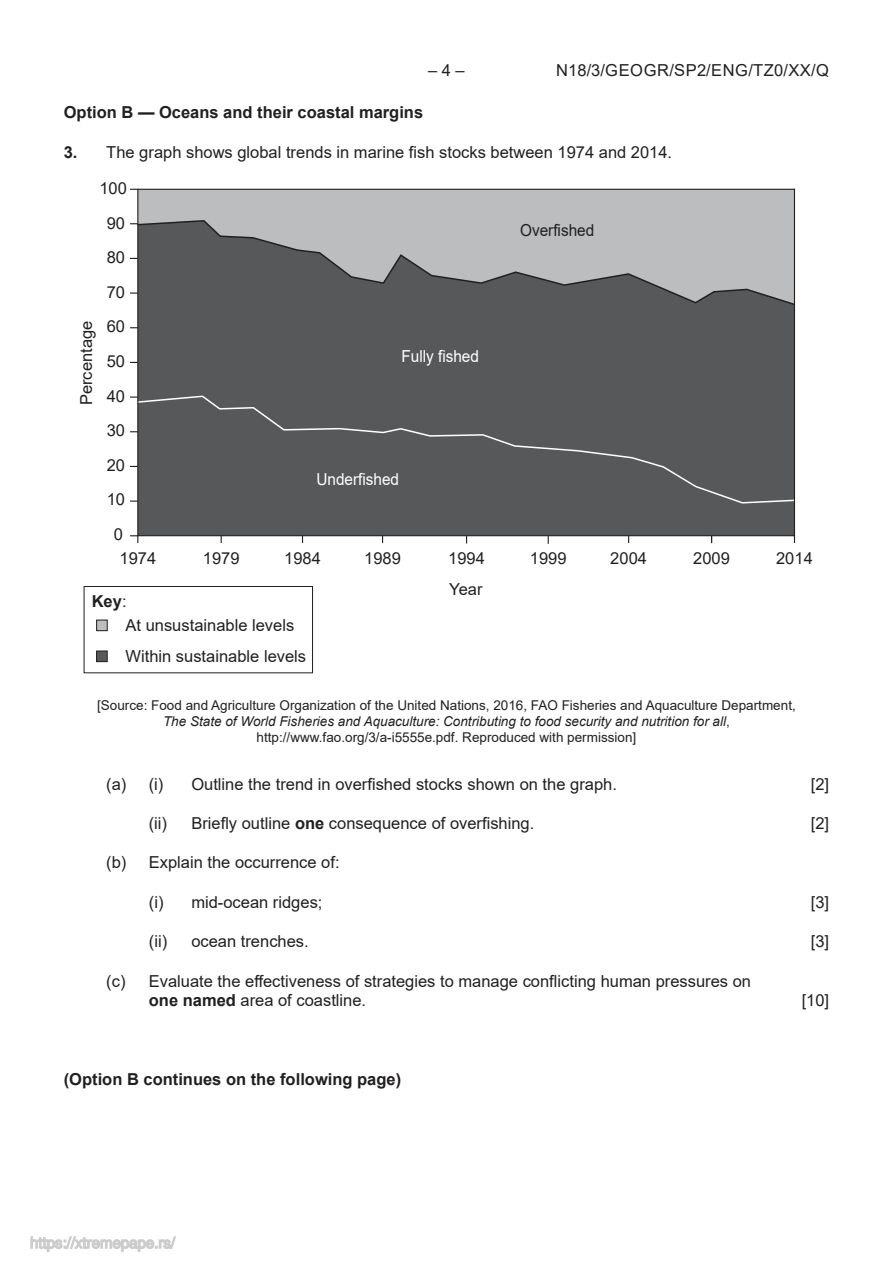
<style>
.page{position:relative;width:893px;height:1263px;background:#fff}
.page>*{position:absolute;margin:0;border:0;box-sizing:border-box;transform-origin:0 0}
.t1{font:16.5px/34.5px "Arial";color:#221f1f}
.t2{font:700 16.5px "Arial";color:#221f1f}
.t3{font:16.5px "Arial";letter-spacing:.035em;color:#221f1f}
.t4{font:16.5px "Arial";color:#fff;scale:.93 1}
.t5{font:16.5px "Arial";color:#221f1f;scale:.93 1}
.t6{font:13.5px/16.2px "Arial";color:#221f1f;text-align:center}
.s1{font-weight:700}
.s2{font-style:italic}
</style>
<div class="page">
<svg style="left:130px;top:292px;width:6px;height:2px"></svg>
<svg style="left:130px;top:396px;width:6px;height:2px"></svg>
<svg style="left:130px;top:535px;width:8px;height:8px"></svg>
<div style="left:138px;top:505px;width:656px;height:30px;background:#57585a"></div>
<div style="left:138px;top:306px;width:656px;height:89px;background:#57585a"></div>
<div style="left:138px;top:190px;width:656px;height:29px;background:#bbbdbf"></div>
<hr style="left:137px;top:535px;width:657px;height:1px;background:#221f1f">
<div style="left:136px;top:395px;width:660px;height:110px;background:#57585a"></div>
<hr style="left:137px;top:189px;width:1px;height:347px;background:#221f1f">
<svg style="left:136px;top:219px;width:660px;height:87px;background:#8e8f91"></svg>
<hr style="left:794px;top:189px;width:1px;height:347px;background:#221f1f">
<hr style="left:138px;top:189px;width:656px;height:1px;background:#221f1f">
<div style="left:84px;top:586px;width:229px;height:87px;border:1px solid #221f1f"></div>
<div style="left:97px;top:651px;width:10px;height:11px;background:#57585a"></div>
<div style="left:96px;top:651px;width:12px;height:11px;border:1px solid #221f1f"></div>
<div style="left:97px;top:620px;width:10px;height:11px;background:#bbbdbf"></div>
<div style="left:96px;top:620px;width:12px;height:11px;border:1px solid #221f1f"></div>
<svg style="left:30px;top:1236px;width:146px;height:16px"></svg>
<p class="t1" style="left:428px;top:54px;width:38px">– 4 –</p>
<p class="t3" style="left:556px;top:60px;width:274px">N18/3/GEOGR/SP2/ENG/TZ0/XX/Q</p>
<p class="t2" style="left:64px;top:106px;width:361px">Option B — Oceans and their coastal margins</p>
<p class="t1" style="left:64px;top:135px;width:610px"><span class="s1">3.</span> The graph shows global trends in marine fish stocks between 1974 and 2014.</p>
<p class="t1" style="left:99px;top:173px;width:29px;text-align:right">100<br>90<br>80<br>70<br>60<br>50<br>40<br>30<br>20<br>10<br>0</p>
<p class="t1" style="left:119px;top:543px;width:38px">1974</p>
<p class="t1" style="left:693px;top:543px;width:38px">2009</p>
<p class="t1" style="left:776px;top:543px;width:38px">2014</p>
<p class="t5" style="left:520px;top:224px;width:81px">Overfished</p>
<p class="t1" style="left:71px;top:405px;width:86px;rotate:-90deg">Percentage</p>
<p class="t4" style="left:401px;top:350px;width:85px">Fully fished</p>
<p class="t4" style="left:316px;top:473px;width:90px">Underfished</p>
<p class="t1" style="left:203px;top:543px;width:38px">1979</p>
<p class="t1" style="left:284px;top:543px;width:38px">1984</p>
<p class="t1" style="left:364px;top:543px;width:38px">1989</p>
<p class="t1" style="left:448px;top:543px;width:38px">1994</p>
<p class="t1" style="left:530px;top:543px;width:38px">1999</p>
<p class="t1" style="left:610px;top:543px;width:38px">2004</p>
<p class="t1" style="left:126px;top:590px;width:170px;line-height:24.2px;text-indent:-34px"><span class="s1">Key</span>:<br>At unsustainable levels</p>
<p class="t1" style="left:126px;top:640px;width:182px">Within sustainable levels</p>
<p class="t1" style="left:449px;top:573px;width:35px">Year</p>
<p class="t6" style="left:97px;top:698px;width:700px">[Source: Food and Agriculture Organization of the United Nations, 2016, FAO Fisheries and Aquaculture Department,<br><span class="s2">The State of World Fisheries and Aquaculture: Contributing to food security and nutrition for all</span>, http://www.fao.org/3/a-i5555e.pdf. Reproduced with permission]</p>
<p class="t1" style="left:106px;top:769px;width:59px">(a) (i)</p>
<p class="t1" style="left:191px;top:767px;width:427px">Outline the trend in overfished stocks shown on the graph.</p>
<p class="t1" style="left:811px;top:767px;width:20px">[2]</p>
<p class="t1" style="left:149px;top:807px;width:20px">(ii)</p>
<p class="t1" style="left:191px;top:806px;width:345px">Briefly outline <span class="s1">one</span> consequence of overfishing.</p>
<p class="t1" style="left:811px;top:806px;width:20px">[2]</p>
<p class="t1" style="left:106px;top:847px;width:235px">(b) Explain the occurrence of:</p>
<p class="t1" style="left:149px;top:886px;width:175px">(i) mid-ocean ridges;</p>
<p class="t1" style="left:811px;top:885px;width:20px">[3]</p>
<p class="t1" style="left:149px;top:926px;width:20px">(ii)</p>
<p class="t1" style="left:191px;top:924px;width:119px">ocean trenches.</p>
<p class="t1" style="left:811px;top:924px;width:20px">[3]</p>
<p class="t1" style="left:149px;top:972px;width:604px;line-height:19.8px;text-indent:-43px">(c) Evaluate the effectiveness of strategies to manage conflicting human pressures on <span class="s1">one named</span> area of coastline.</p>
<p class="t1" style="left:802px;top:985px;width:29px">[10]</p>
<p class="t2" style="left:64px;top:1073px;width:339px">(Option B continues on the following page)</p>
</div>
